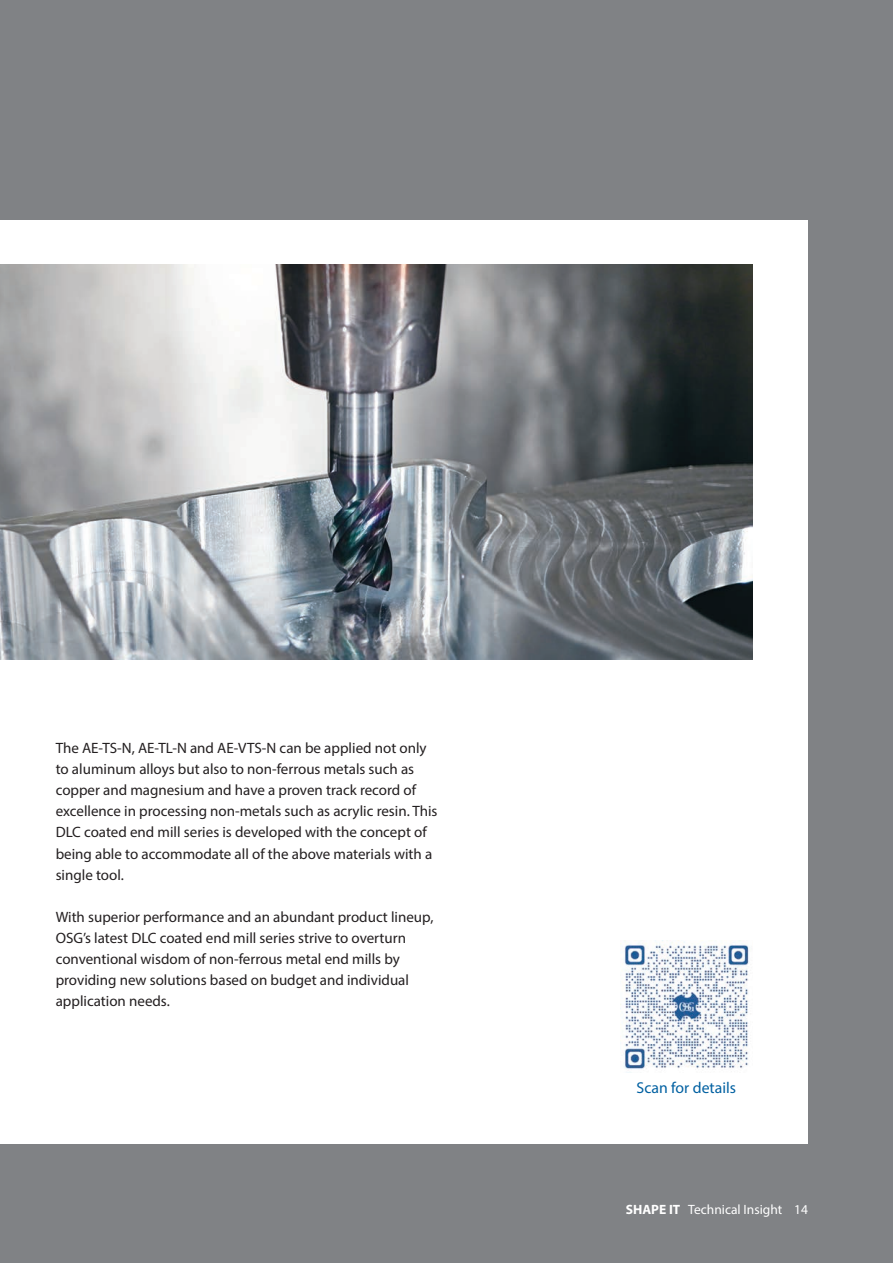
<style>
.page{position:relative;width:893px;height:1263px;background:#808285}
.page>*{position:absolute;margin:0;border:0;box-sizing:border-box;transform-origin:0 0}
.t1{font:15.75px "Myriad Pro";color:#0160a1}
.t2{font:15px/21px "Myriad Pro";color:#231f20}
.t3{font:13.5px "Myriad Pro";color:#fff}
.s1{font-weight:700}
</style>
<div class="page">
<div style="left:0;top:220px;width:808px;height:924px;background:#fff"></div>
<img style="left:620px;top:940px;width:129px;height:129px">
<img style="left:0;top:264px;width:752px;height:395px">
<p class="t2" style="left:56px;top:738px;width:383px">The AE-TS-N, AE-TL-N and AE-VTS-N can be applied not only to aluminum alloys but also to non-ferrous metals such as copper and magnesium and have a proven track record of excellence in processing non-metals such as acrylic resin. This DLC coated end mill series is developed with the concept of being able to accommodate all of the above materials with a single tool.</p>
<p class="t2" style="left:56px;top:906px;width:379px">With superior performance and an abundant product lineup, OSG’s latest DLC coated end mill series strive to overturn conventional wisdom of non-ferrous metal end mills by providing new solutions based on budget and individual application needs.</p>
<p class="t1" style="left:637px;top:1078px;width:101px">Scan for details</p>
<p class="t3" style="left:626px;top:1201px;width:184px"><span class="s1">SHAPE IT</span> Technical Insight 14</p>
</div>
